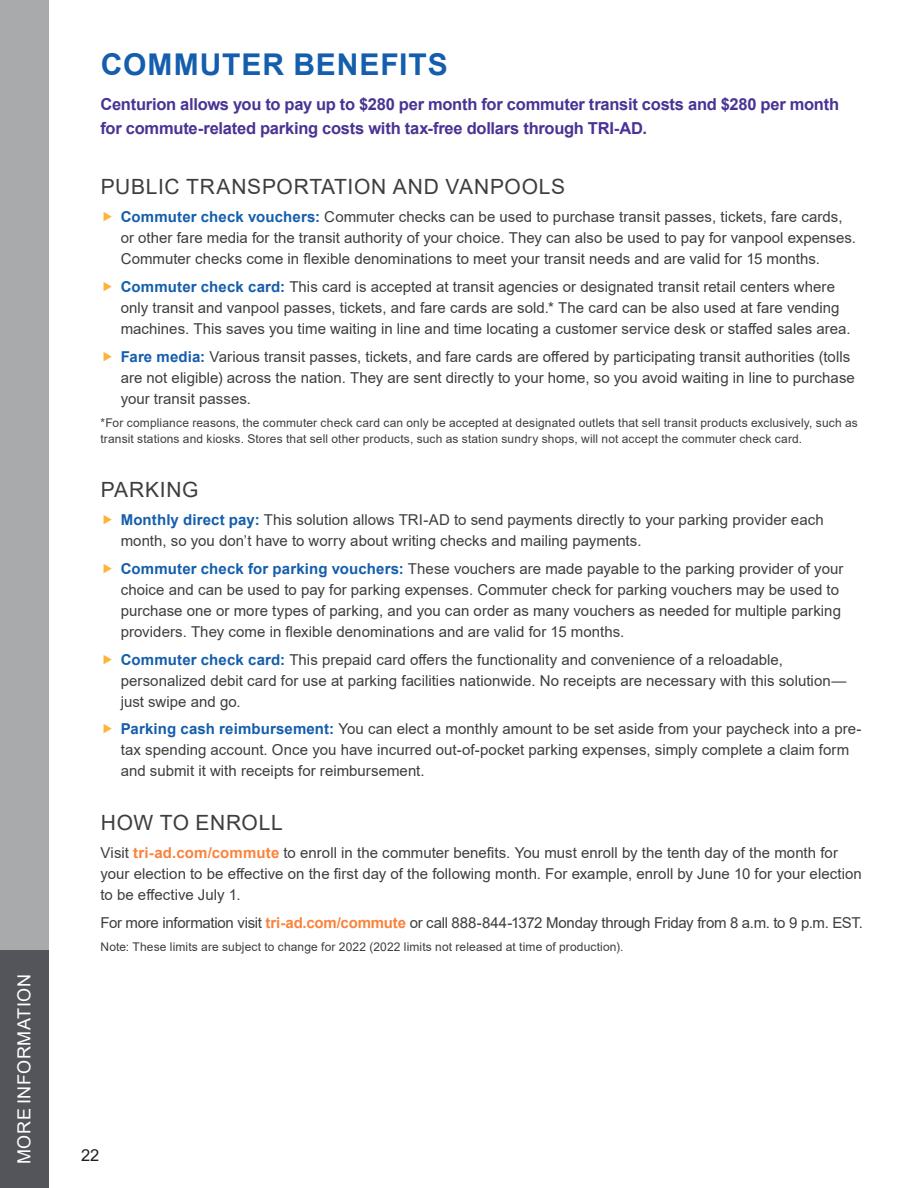
<style>
.page{position:relative;width:918px;height:1188px;background:#fff}
.page>*{position:absolute;margin:0;border:0;box-sizing:border-box;transform-origin:0 0}
.t1{font:700 30px "Arial";letter-spacing:.03em;color:#145ead}
.Subhead{font:21px "Arial";letter-spacing:.035em;color:#3e3e3f}
.Table_of_Contents_He{font:18px "Arial";letter-spacing:.035em;color:#fff}
.Intro_Sentence{font:700 16.5px/24px "Arial";letter-spacing:-.015em;color:#4a3394}
.t2{font:16.5px "Arial";color:#231f20}
.Body_Copy{font:15px/21px "Arial";letter-spacing:.005em;color:#3e3e3f}
.Body_Copy-2{font:15px "Arial";letter-spacing:-.02em;color:#3e3e3f}
.Note{font:12px/16.5px "Arial";letter-spacing:.01em;color:#3e3e3f}
.s1{font-weight:700;color:#145ead}
.s2{font-weight:700;color:#fa833c}
</style>
<div class="page">
<div style="left:0;top:0;width:49px;height:1188px;background:#a9aaac"></div>
<div style="left:0;top:950px;width:49px;height:238px;background:#54555a"></div>
<p class="Table_of_Contents_He" style="left:12px;top:1164px;width:192px;rotate:-90deg">MORE INFORMATION</p>
<p class="t1" style="left:101px;top:44px;width:348px">COMMUTER BENEFITS</p>
<p class="Intro_Sentence" style="left:100px;top:92px;width:740px">Centurion allows you to pay up to $280 per month for commuter transit costs and $280 per month for commute-related parking costs with tax-free dollars through TRI-AD.</p>
<p class="Subhead" style="left:101px;top:173px;width:466px">PUBLIC TRANSPORTATION AND VANPOOLS</p>
<p class="Body_Copy" style="left:121px;top:206px;width:737px"><span class="s1">Commuter check vouchers:</span> Commuter checks can be used to purchase transit passes, tickets, fare cards, or other fare media for the transit authority of your choice. They can also be used to pay for vanpool expenses.<br>Commuter checks come in flexible denominations to meet your transit needs and are valid for 15 months.</p>
<p class="Body_Copy" style="left:121px;top:276px;width:732px"><span class="s1">Commuter check card:</span> This card is accepted at transit agencies or designated transit retail centers where only transit and vanpool passes, tickets, and fare cards are sold.* The card can be also used at fare vending machines. This saves you time waiting in line and time locating a customer service desk or staffed sales area.</p>
<p class="Body_Copy" style="left:121px;top:346px;width:736px"><span class="s1">Fare media:</span> Various transit passes, tickets, and fare cards are offered by participating transit authorities (tolls are not eligible) across the nation. They are sent directly to your home, so you avoid waiting in line to purchase your transit passes.</p>
<p class="Note" style="left:100px;top:414px;width:759px">*For compliance reasons, the commuter check card can only be accepted at designated outlets that sell transit products exclusively, such as transit stations and kiosks. Stores that sell other products, such as station sundry shops, will not accept the commuter check card.</p>
<p class="Subhead" style="left:101px;top:476px;width:99px">PARKING</p>
<p class="Body_Copy" style="left:121px;top:509px;width:705px"><span class="s1">Monthly direct pay:</span> This solution allows TRI-AD to send payments directly to your parking provider each month, so you don’t have to worry about writing checks and mailing payments.</p>
<p class="Body_Copy" style="left:121px;top:558px;width:724px"><span class="s1">Commuter check for parking vouchers:</span> These vouchers are made payable to the parking provider of your choice and can be used to pay for parking expenses. Commuter check for parking vouchers may be used to purchase one or more types of parking, and you can order as many vouchers as needed for multiple parking providers. They come in flexible denominations and are valid for 15 months.</p>
<p class="Body_Copy" style="left:121px;top:649px;width:727px"><span class="s1">Commuter check card:</span> This prepaid card offers the functionality and convenience of a reloadable, personalized debit card for use at parking facilities nationwide. No receipts are necessary with this solution— just swipe and go.</p>
<p class="Body_Copy" style="left:121px;top:719px;width:742px"><span class="s1">Parking cash reimbursement:</span> You can elect a monthly amount to be set aside from your paycheck into a pre&shy;tax spending account. Once you have incurred out-of-pocket parking expenses, simply complete a claim form and submit it with receipts for reimbursement.</p>
<p class="Subhead" style="left:101px;top:809px;width:183px">HOW TO ENROLL</p>
<p class="Body_Copy" style="left:100px;top:842px;width:763px">Visit <span class="s2">tri-ad.com/commute</span> to enroll in the commuter benefits. You must enroll by the tenth day of the month for your election to be effective on the first day of the following month. For example, enroll by June 10 for your election to be effective July 1.</p>
<p class="Body_Copy-2" style="left:100px;top:912px;width:764px">For more information visit <span class="s2">tri-ad.com/commute</span> or call 888-844-1372 Monday through Friday from 8 a.m. to 9 p.m. EST.</p>
<p class="Note" style="left:100px;top:939px;width:525px">Note: These limits are subject to change for 2022 (2022 limits not released at time of production).</p>
<p class="t2" style="left:81px;top:1144px;width:20px">22</p>
</div>
